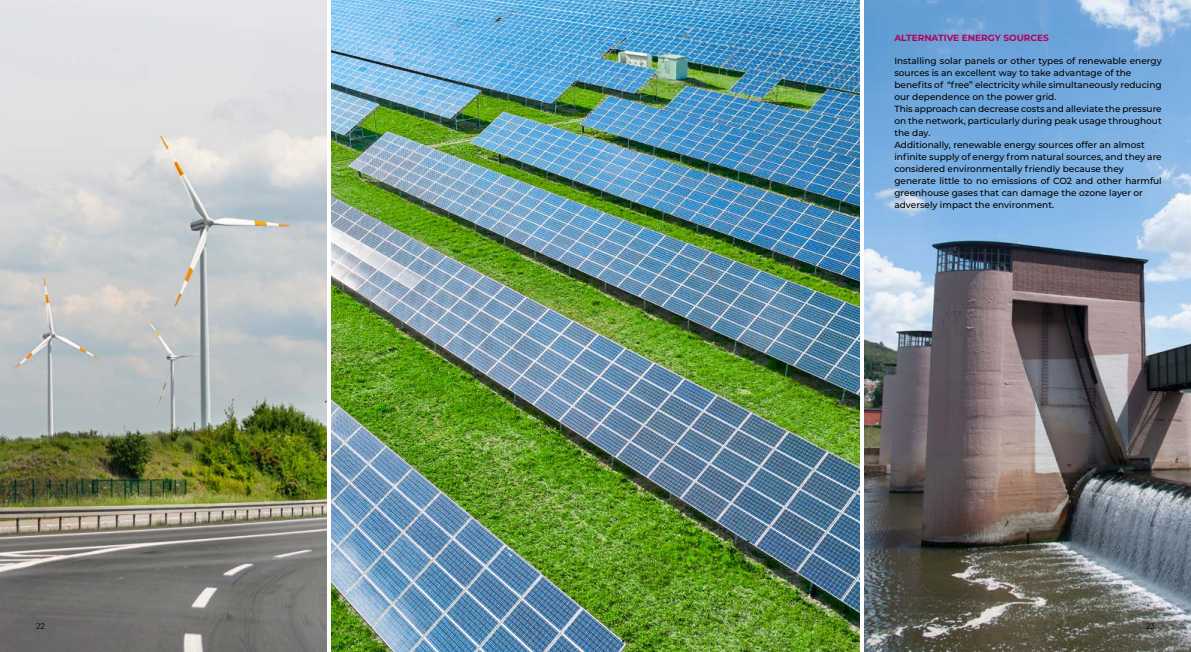
<style>
.page{position:relative;width:1191px;height:652px;background:#fff}
.page>*{position:absolute;margin:0;border:0;box-sizing:border-box;transform-origin:0 0}
.t1{font:500 9px/12px "Montserrat";color:#000}
.t2{font:700 9px "Montserrat";color:#b60056}
.t3{font:8px "Montserrat";color:#000}
.t4{font:300 8px "DIN Pro";color:#000}
.s1{font-family:"Montserrat";font-weight:400}
</style>
<div class="page">
<img style="left:0;top:0;width:326px;height:652px">
<img style="left:864px;top:0;width:327px;height:652px">
<img style="left:332px;top:0;width:527px;height:652px">
<p class="t2" style="left:894px;top:31px;width:156px">ALTERNATIVE ENERGY SOURCES</p>
<p class="t1" style="left:894px;top:54px;width:269px">Installing solar panels or other types of renewable energy sources is an excellent way to take advantage of the benefits of “free” electricity while simultaneously reducing our dependence on the power grid.<br>This approach can decrease costs and alleviate the pressure on the network, particularly during peak usage throughout the day.<br>Additionally, renewable energy sources offer an almost infinite supply of energy from natural sources, and they are considered environmentally friendly because they generate little to no emissions of CO2 and other harmful greenhouse gases that can damage the ozone layer or adversely impact the environment.</p>
<p class="t3" style="left:36px;top:621px;width:11px">22</p>
<p class="t3" style="left:1146px;top:621px;width:11px">23</p>
<p class="t4" style="left:36px;top:622px;width:11px">22<span class="s1">22</span></p>
<p class="t3" style="left:1146px;top:623px;width:11px">23<sup>23</sup></p>
</div>
